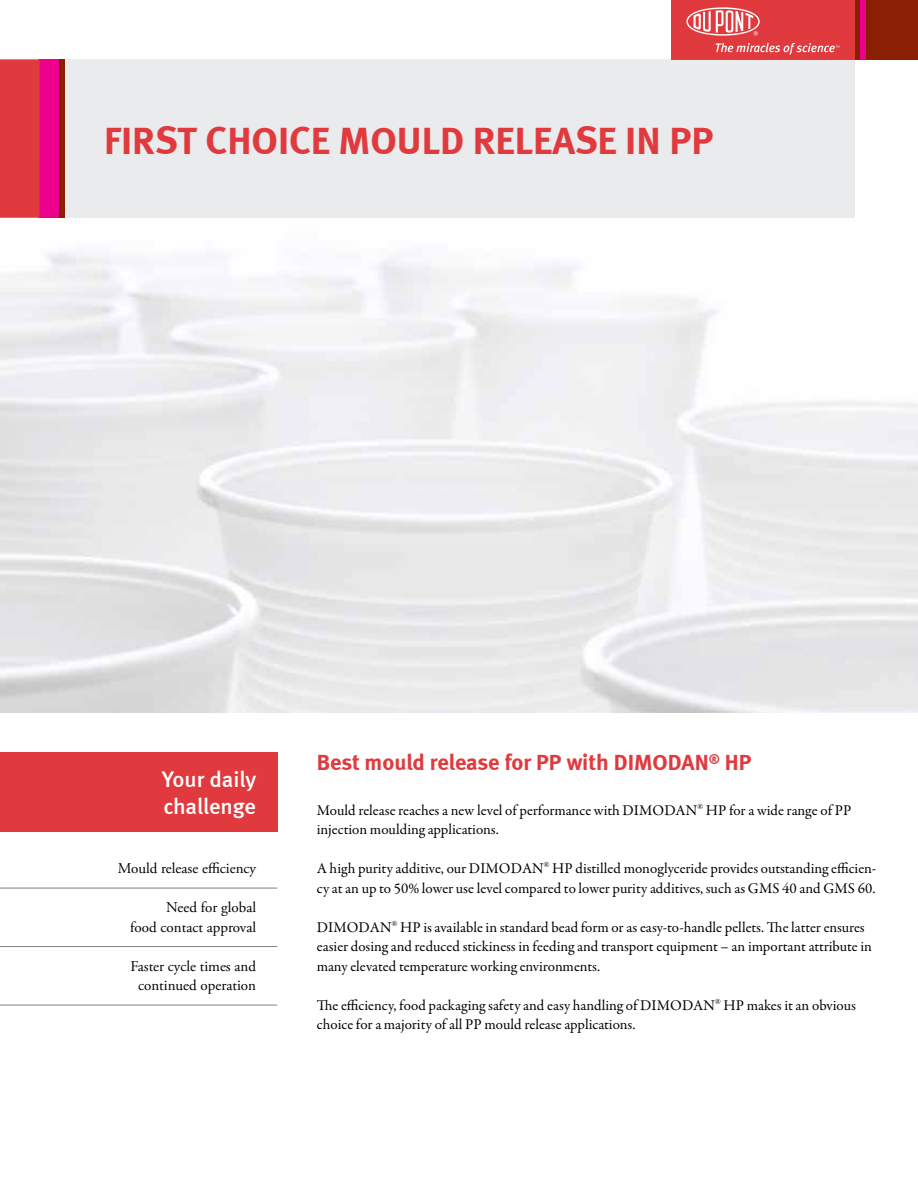
<style>
.page{position:relative;width:918px;height:1188px;background:#fff}
.page>*{position:absolute;margin:0;border:0;box-sizing:border-box;transform-origin:0 0}
.t1{font:39px "Meta Bold LF";color:#e03a3e}
.t2{font:22.5px "Meta Bold LF";color:#e03a3e}
.t3{font:22.5px/27px "Meta Medium LF";letter-spacing:-.005em;color:#fff}
.t4{font:15px/19.5px "Garamond Premr Pro";color:#000}
.t5{font:15px/19.5px "Adobe Garamond Pro";color:#000;text-align:right}
</style>
<div class="page">
<img style="left:0;top:59px;width:918px;height:654px">
<div style="left:855px;top:0;width:63px;height:59px;background:#8a1f03"></div>
<div style="left:860px;top:0;width:6px;height:59px;background:#ec008c"></div>
<div style="left:0;top:752px;width:277px;height:80px;background:#e03a3e"></div>
<div style="left:65px;top:59px;width:789px;height:159px;background:#e6e7e8"></div>
<div style="left:38px;top:59px;width:21px;height:159px;background:#ec008c"></div>
<div style="left:59px;top:59px;width:6px;height:159px;background:#8a1f03"></div>
<div style="left:0;top:59px;width:40px;height:159px;background:#e03a3e"></div>
<div style="left:671px;top:0;width:184px;height:59px;background:#e03a3e"></div>
<hr style="left:0;top:888px;width:277px;height:1px;background:#807f83">
<hr style="left:0;top:946px;width:277px;height:1px;background:#807f83">
<hr style="left:0;top:1005px;width:277px;height:1px;background:#807f83">
<svg style="left:686px;top:7px;width:153px;height:48px"></svg>
<h1 class="t1" style="left:104px;top:117px;width:611px">FIRST CHOICE MOULD RELEASE IN PP</h1>
<h2 class="t3" style="left:162px;top:766px;width:96px">Your daily challenge</h2>
<p class="t5" style="left:118px;top:859px;width:140px">Mould release efficiency</p>
<p class="t5" style="left:130px;top:898px;width:127px">Need for global<br>food contact approval</p>
<p class="t5" style="left:130px;top:957px;width:127px;text-align:center">Faster cycle times and continued operation</p>
<h2 class="t2" style="left:317px;top:749px;width:436px">BEST MOULD RELEASE FOR PP WITH DIMODAN<sup>®</sup> HP</h2>
<p class="t4" style="left:317px;top:800px;width:536px">Mould release reaches a new level of performance with DIMODAN<sup>®</sup> HP for a wide range of PP injection moulding applications.</p>
<p class="t4" style="left:317px;top:859px;width:561px">A high purity additive, our DIMODAN<sup>®</sup> HP distilled monoglyceride provides outstanding efficien&shy;cy at an up to 50% lower use level compared to lower purity additives, such as GMS 40 and GMS 60.</p>
<p class="t4" style="left:317px;top:917px;width:557px">DIMODAN<sup>®</sup> HP is available in standard bead form or as easy-to-handle pellets. The latter ensures easier dosing and reduced stickiness in feeding and transport equipment – an important attribute in many elevated temperature working environments.</p>
<p class="t4" style="left:317px;top:995px;width:541px">The efficiency, food packaging safety and easy handling of DIMODAN<sup>®</sup> HP makes it an obvious choice for a majority of all PP mould release applications.</p>
</div>
